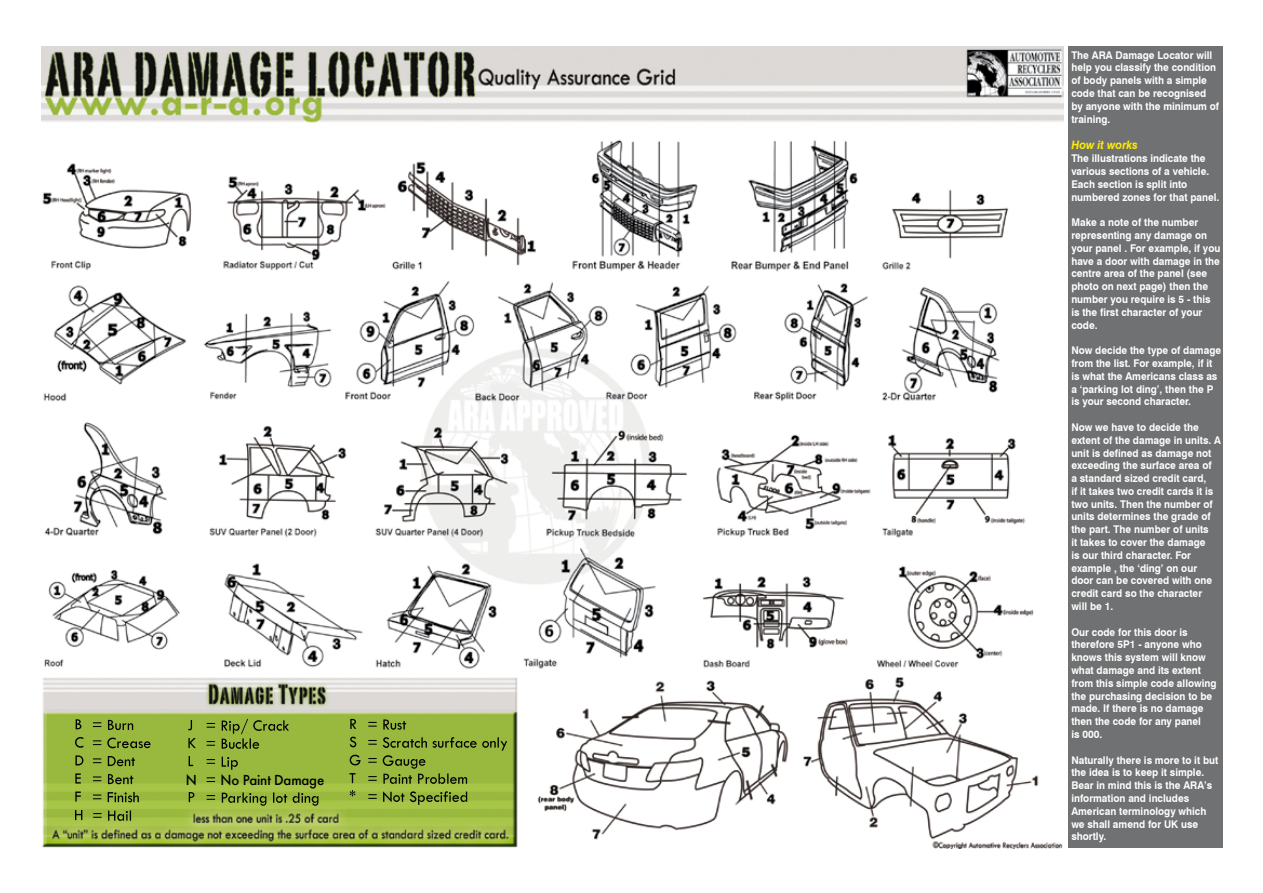
<style>
.page{position:relative;width:1263px;height:893px;background:#fff}
.page>*{position:absolute;margin:0;border:0;box-sizing:border-box;transform-origin:0 0}
.t1{font:500 13.5px "Futura";letter-spacing:-.01em;color:#000}
.t2{font:italic 700 11.7px "Swiss 721 BT";color:#ffed00;scale:.94 1}
.t3{font:700 10.65px/12.8px "Swiss 721 BT";color:#fff;scale:.94 1}
</style>
<div class="page">
<img style="left:41px;top:46px;width:1022px;height:802px">
<svg style="left:76px;top:719px;width:5px;height:10px"></svg>
<svg style="left:75px;top:737px;width:8px;height:11px"></svg>
<svg style="left:75px;top:755px;width:8px;height:10px"></svg>
<svg style="left:75px;top:773px;width:6px;height:10px"></svg>
<svg style="left:75px;top:791px;width:6px;height:11px"></svg>
<svg style="left:93px;top:720px;width:40px;height:10px"></svg>
<svg style="left:93px;top:738px;width:58px;height:10px"></svg>
<svg style="left:93px;top:756px;width:42px;height:10px"></svg>
<svg style="left:93px;top:774px;width:40px;height:10px"></svg>
<svg style="left:93px;top:792px;width:46px;height:10px"></svg>
<svg style="left:75px;top:810px;width:7px;height:10px"></svg>
<svg style="left:188px;top:720px;width:4px;height:10px"></svg>
<svg style="left:188px;top:738px;width:8px;height:10px"></svg>
<svg style="left:189px;top:756px;width:4px;height:10px"></svg>
<svg style="left:189px;top:792px;width:5px;height:10px"></svg>
<svg style="left:93px;top:810px;width:38px;height:11px"></svg>
<svg style="left:207px;top:719px;width:82px;height:30px;background:#819d34"></svg>
<svg style="left:207px;top:757px;width:31px;height:13px"></svg>
<svg style="left:207px;top:777px;width:8px;height:5px"></svg>
<svg style="left:207px;top:792px;width:111px;height:14px;background:#7e9734"></svg>
<svg style="left:350px;top:719px;width:6px;height:10px"></svg>
<svg style="left:350px;top:737px;width:6px;height:10px"></svg>
<svg style="left:350px;top:755px;width:10px;height:10px"></svg>
<svg style="left:349px;top:773px;width:6px;height:10px"></svg>
<svg style="left:350px;top:790px;width:5px;height:6px"></svg>
<svg style="left:368px;top:719px;width:38px;height:11px"></svg>
<svg style="left:368px;top:737px;width:139px;height:47px;background:#85a236"></svg>
<svg style="left:368px;top:791px;width:99px;height:14px"></svg>
<div style="left:1068px;top:46px;width:154px;height:802px;background:#707172"></div>
<p class="t1" style="left:186px;top:770px;width:13px">N</p>
<p class="t1" style="left:221px;top:770px;width:105px">No Paint Damage</p>
<p class="t3" style="left:1071px;top:48px;width:159px">The ARA Damage Locator will help you classify the condition of body panels with a simple code that can be recognised by anyone with the minimum of training.</p>
<p class="t2" style="left:1071px;top:138px;width:72px">How it works</p>
<p class="t3" style="left:1071px;top:152px;width:159px">The illustrations indicate the various sections of a vehicle.<br>Each section is split into numbered zones for that panel.</p>
<p class="t3" style="left:1071px;top:216px;width:160px">Make a note of the number representing any damage on your panel . For example, if you have a door with damage in the centre area of the panel (see photo on next page) then the number you require is 5 - this is the first character of your code.</p>
<p class="t3" style="left:1071px;top:344px;width:161px">Now decide the type of damage from the list. For example, if it is what the Americans class as a ‘parking lot ding’, then the P is your second character.</p>
<p class="t3" style="left:1071px;top:421px;width:161px">Now we have to decide the extent of the damage in units. A unit is defined as damage not exceeding the surface area of<br>a standard sized credit card,<br>if it takes two credit cards it is two units. Then the number of units determines the grade of the part. The number of units<br>it takes to cover the damage<br>is our third character. For example , the ‘ding’ on our door can be covered with one credit card so the character<br>will be 1.</p>
<p class="t3" style="left:1071px;top:625px;width:156px">Our code for this door is therefore 5P1 - anyone who knows this system will know what damage and its extent from this simple code allowing the purchasing decision to be made. If there is no damage then the code for any panel<br>is 000.</p>
<p class="t3" style="left:1071px;top:753px;width:158px">Naturally there is more to it but the idea is to keep it simple.<br>Bear in mind this is the ARA’s information and includes<br>American terminology which we shall amend for UK use shortly.</p>
</div>
